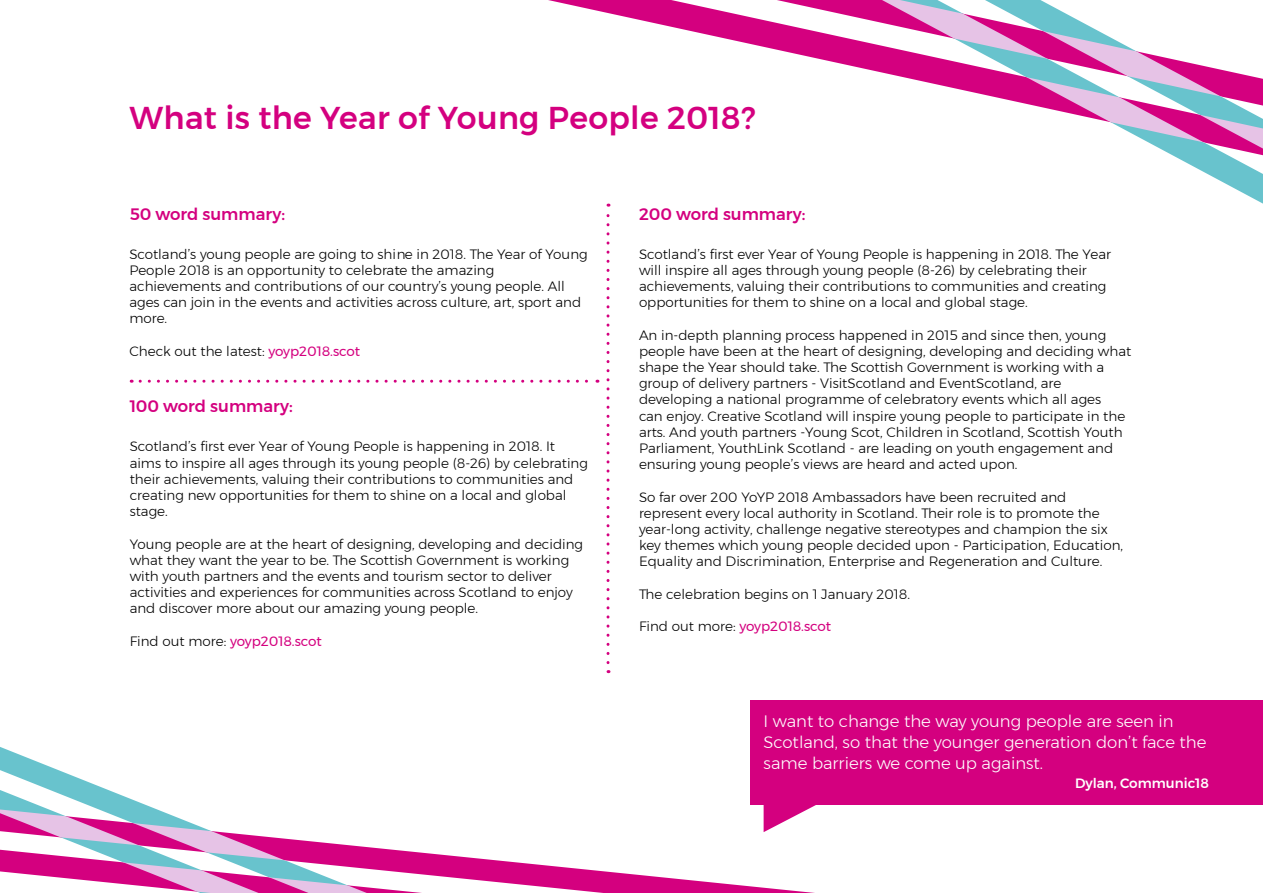
<style>
.page{position:relative;width:1263px;height:893px;background:#fff}
.page>*{position:absolute;margin:0;border:0;box-sizing:border-box;transform-origin:0 0}
.t1{font:500 31.5px "Montserrat";letter-spacing:.01em;color:#d4007f}
.t2{font:300 16.5px/21px "Montserrat";color:#fff}
.t3{font:500 16.5px "Montserrat";color:#d4007f}
.t4{font:300 13.5px/16.2px "Montserrat";color:#000}
.t5{font:13.5px "Montserrat";color:#d4007f}
.t6{font:500 13.5px "Montserrat";color:#fff}
.s1{font-weight:400;color:#d4007f}
.s2{font-weight:300;color:#000}
</style>
<div class="page">
<svg style="left:140px;top:380px;width:257px;height:3px"></svg>
<svg style="left:606px;top:407px;width:3px;height:194px"></svg>
<svg style="left:742px;top:804px;width:347px;height:89px"></svg>
<svg style="left:686px;top:879px;width:56px;height:14px"></svg>
<svg style="left:0;top:624px;width:668px;height:269px"></svg>
<svg style="left:402px;top:0;width:861px;height:407px"></svg>
<div style="left:750px;top:700px;width:513px;height:104px;background:#d4007f"></div>
<svg style="left:764px;top:804px;width:55px;height:28px"></svg>
<h1 class="t1" style="left:129px;top:93px;width:627px">What is the Year of Young People 2018?</h1>
<p class="t3" style="left:130px;top:201px;width:157px">50 word summary:</p>
<p class="t4" style="left:129px;top:246px;width:460px">Scotland’s young people are going to shine in 2018. The Year of Young People 2018 is an opportunity to celebrate the amazing achievements and contributions of our country’s young people. All ages can join in the events and activities across culture, art, sport and more.</p>
<p class="t4" style="left:129px;top:343px;width:232px">Check out the latest: <span class="s1">yoyp2018.scot</span></p>
<p class="t3" style="left:130px;top:394px;width:165px">100 word summary:</p>
<p class="t4" style="left:130px;top:438px;width:460px">Scotland’s first ever Year of Young People is happening in 2018. It aims to inspire all ages through its young people (8-26) by celebrating their achievements, valuing their contributions to communities and creating new opportunities for them to shine on a local and global stage.</p>
<p class="t4" style="left:130px;top:536px;width:455px">Young people are at the heart of designing, developing and deciding what they want the year to be. The Scottish Government is working with youth partners and the events and tourism sector to deliver activities and experiences for communities across Scotland to enjoy and discover more about our amazing young people.</p>
<p class="t5" style="left:130px;top:631px;width:194px"><span class="s2">Find out more:</span> yoyp2018.scot</p>
<p class="t3" style="left:639px;top:201px;width:168px">200 word summary:</p>
<p class="t4" style="left:639px;top:246px;width:473px">Scotland’s first ever Year of Young People is happening in 2018. The Year will inspire all ages through young people (8-26) by celebrating their achievements, valuing their contributions to communities and creating opportunities for them to shine on a local and global stage.</p>
<p class="t4" style="left:639px;top:327px;width:494px">An in-depth planning process happened in 2015 and since then, young people have been at the heart of designing, developing and deciding what shape the Year should take. The Scottish Government is working with a group of delivery partners - VisitScotland and EventScotland, are developing a national programme of celebratory events which all ages<br>can enjoy. Creative Scotland will inspire young people to participate in the arts. And youth partners -Young Scot, Children in Scotland, Scottish Youth Parliament, YouthLink Scotland - are leading on youth engagement and ensuring young people’s views are heard and acted upon.</p>
<p class="t4" style="left:639px;top:489px;width:486px">So far over 200 YoYP 2018 Ambassadors have been recruited and represent every local authority in Scotland. Their role is to promote the year-long activity, challenge negative stereotypes and champion the six key themes which young people decided upon - Participation, Education, Equality and Discrimination, Enterprise and Regeneration and Culture.</p>
<p class="t4" style="left:639px;top:586px;width:273px">The celebration begins on 1 January 2018.</p>
<p class="t5" style="left:639px;top:616px;width:194px"><span class="s2">Find out more:</span> yoyp2018.scot</p>
<p class="t2" style="left:764px;top:710px;width:444px">I want to change the way young people are seen in<br>Scotland, so that the younger generation don’t face the same barriers we come up against.</p>
<p class="t6" style="left:1075px;top:773px;width:135px">Dylan, Communic18</p>
</div>
